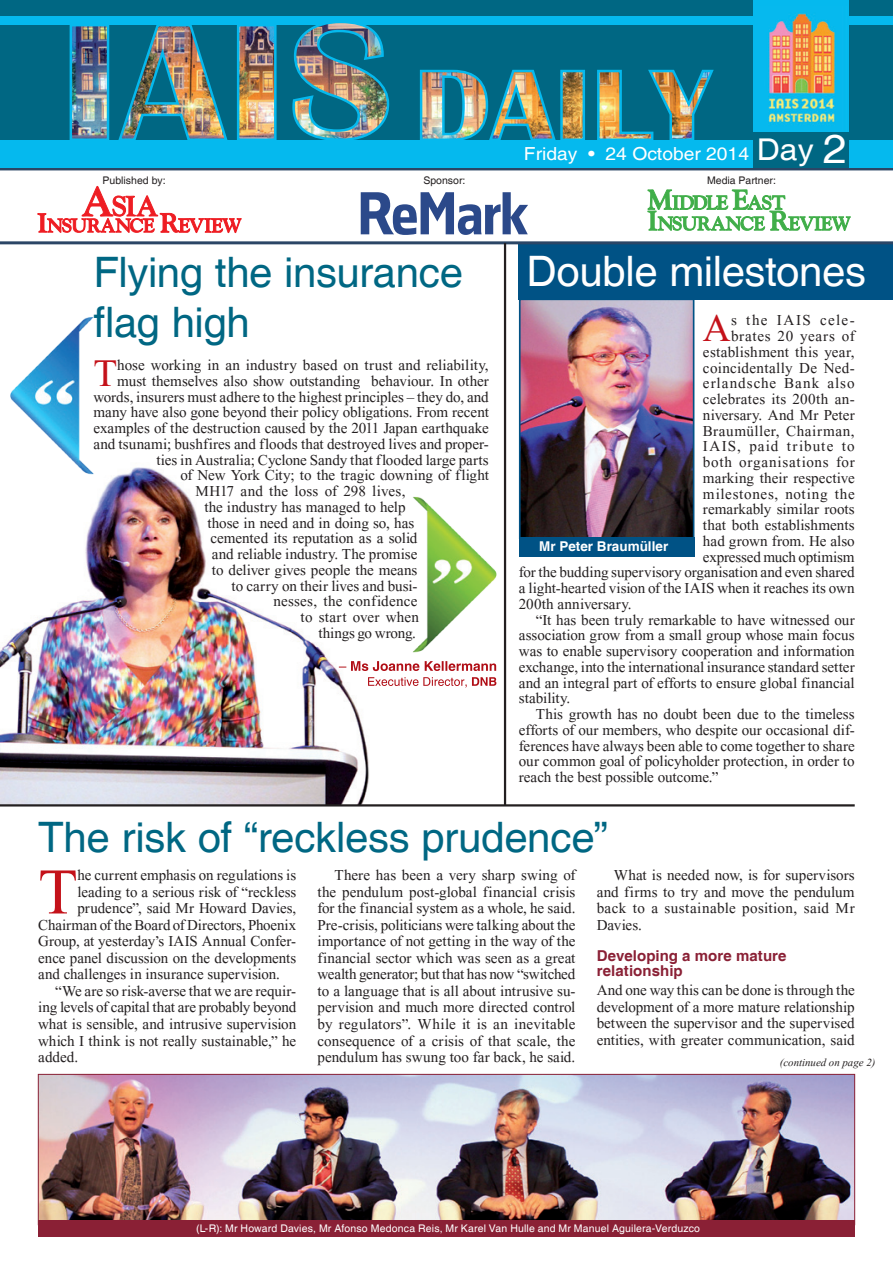
<style>
.page{position:relative;width:893px;height:1263px;background:#fff}
.page>*{position:absolute;margin:0;border:0;box-sizing:border-box;transform-origin:0 0}
.t1{font:80.7px "Aparajita";color:#c4121a}
.t2{font:48.3px "Aparajita";color:#c4121a}
.t3{font:42px/50.4px "Helvetica";letter-spacing:-.01em;color:#006783}
.t4{font:42px "Helvetica";letter-spacing:-.01em;color:#fff}
.t5{font:18.75px/16.5px "Aparajita";color:#231f20;text-align:justify}
.t6{font:18.75px "Aparajita";letter-spacing:.04em;color:#231f20}
.t7{font:18.75px "Aparajita";letter-spacing:.02em;color:#231f20}
.t8{font:18.75px "Aparajita";letter-spacing:.03em;color:#231f20}
.t9{font:18.75px "Aparajita";letter-spacing:.05em;color:#231f20}
.t10{font:18.75px "Aparajita";letter-spacing:.065em;color:#231f20}
.t11{font:18.75px "Aparajita";letter-spacing:.035em;color:#231f20}
.t12{font:18.75px "Aparajita";letter-spacing:.07em;color:#231f20}
.t13{font:18px "Helvetica";color:#fff;scale:1.07 1}
.t14{font:700 15px/15px "Helvetica";letter-spacing:.005em;color:#8a2035}
.t15{font:italic 13.5px "Aparajita";color:#231f20}
.t16{font:700 13.5px "Helvetica";color:#fff}
.t17{font:10.5px "Helvetica";letter-spacing:.015em;color:#fff}
.t18{font:10.5px "Helvetica";color:#231f20}
.s1{font-size:30px}
.s2{font-size:40.35px}
</style>
<div class="page">
<img style="left:0;top:467px;width:369px;height:337px">
<img style="left:5px;top:317px;width:93px;height:160px">
<div style="left:519px;top:243px;width:374px;height:57px;background:#005285"></div>
<div style="left:0;top:0;width:893px;height:168px;background:#006783"></div>
<div style="left:0;top:17px;width:893px;height:8px;background:#05b9ee"></div>
<hr style="left:0;top:241px;width:893px;height:3px;background:#2b4666">
<hr style="left:0;top:167px;width:893px;height:3px;background:#2b4666">
<div style="left:0;top:141px;width:893px;height:27px;background:#05b9ee"></div>
<div style="left:753px;top:0;width:96px;height:131px;background:#05b9ee"></div>
<img style="left:768px;top:13px;width:67px;height:112px">
<img style="left:68px;top:23px;width:648px;height:118px">
<div style="left:753px;top:135px;width:96px;height:33px;background:#006783"></div>
<svg style="left:38px;top:186px;width:203px;height:47px"></svg>
<svg style="left:647px;top:189px;width:204px;height:56px"></svg>
<svg style="left:361px;top:192px;width:167px;height:43px"></svg>
<img style="left:40px;top:1076px;width:813px;height:143px">
<div style="left:38px;top:1219px;width:817px;height:17px;background:#8a2035"></div>
<img style="left:522px;top:301px;width:169px;height:235px">
<div style="left:519px;top:298px;width:175px;height:241px;border:2px solid #005285"></div>
<div style="left:519px;top:537px;width:175px;height:20px;background:#005285"></div>
<hr style="left:0;top:804px;width:855px;height:2px;background:#231f20">
<svg style="left:368px;top:677px;width:128px;height:10px"></svg>
<svg style="left:339px;top:661px;width:157px;height:10px"></svg>
<hr style="left:504px;top:243px;width:2px;height:562px;background:#231f20">
<img style="left:413px;top:496px;width:84px;height:157px">
<p class="t13" style="left:524px;top:143px;width:303px">Friday • 24 October 2014 <span class="s1">Day</span> <span class="s2">2</span></p>
<p class="t18" style="left:103px;top:174px;width:65px">Published by:</p>
<p class="t18" style="left:423px;top:174px;width:44px">Sponsor:</p>
<p class="t18" style="left:707px;top:174px;width:70px">Media Partner:</p>
<h3 class="t3" style="left:93px;top:248px;width:371px">Flying the insurance flag high</h3>
<h2 class="t2" style="left:93px;top:349px;width:25px">T</h2>
<p class="t5" style="left:117px;top:359px;width:373px">hose working in an industry based on trust and reliability,</p>
<p class="t5" style="left:117px;top:374px;width:373px">must themselves also show outstanding behaviour. In other</p>
<p class="t5" style="left:93px;top:390px;width:397px">words, insurers must adhere to the highest principles – they do, and</p>
<p class="t5" style="left:93px;top:406px;width:397px">many have also gone beyond their policy obligations. From recent</p>
<p class="t5" style="left:93px;top:422px;width:397px">examples of the destruction caused by the 2011 Japan earthquake</p>
<p class="t5" style="left:93px;top:437px;width:397px">and tsunami; bushfires and floods that destroyed lives and proper-</p>
<p class="t5" style="left:156px;top:453px;width:334px">ties in Australia; Cyclone Sandy that flooded large parts</p>
<p class="t5" style="left:180px;top:469px;width:310px">of New York City; to the tragic downing of flight</p>
<p class="t5" style="left:195px;top:485px;width:212px">MH17 and the loss of 298 lives,</p>
<p class="t5" style="left:204px;top:500px;width:203px">the industry has managed to help</p>
<p class="t5" style="left:207px;top:516px;width:209px">those in need and in doing so, has</p>
<p class="t5" style="left:210px;top:532px;width:209px">cemented its reputation as a solid</p>
<p class="t5" style="left:212px;top:548px;width:207px">and reliable industry. The promise</p>
<p class="t5" style="left:212px;top:563px;width:207px">to deliver gives people the means</p>
<p class="t5" style="left:231px;top:579px;width:188px">to carry on their lives and busi-</p>
<p class="t5" style="left:273px;top:595px;width:145px">nesses, the confidence</p>
<p class="t7" style="left:300px;top:608px;width:120px">to start over when</p>
<p class="t5" style="left:318px;top:626px;width:99px">things go wrong.</p>
<h3 class="t4" style="left:526px;top:247px;width:341px">Double milestones</h3>
<h2 class="t2" style="left:703px;top:304px;width:30px">A</h2>
<p class="t12" style="left:731px;top:311px;width:125px">s the IAIS cele-</p>
<p class="t11" style="left:731px;top:327px;width:125px">brates 20 years of</p>
<p class="t5" style="left:703px;top:345px;width:153px">establishment this year,</p>
<p class="t7" style="left:703px;top:358px;width:153px">coincidentally De Ned-</p>
<p class="t9" style="left:703px;top:374px;width:153px">erlandsche Bank also</p>
<p class="t5" style="left:703px;top:393px;width:153px">celebrates its 200th an-</p>
<p class="t5" style="left:703px;top:408px;width:153px">niversary. And Mr Peter</p>
<p class="t8" style="left:703px;top:421px;width:153px">Braumüller, Chairman,</p>
<p class="t10" style="left:703px;top:437px;width:153px">IAIS, paid tribute to</p>
<p class="t6" style="left:703px;top:453px;width:153px">both organisations for</p>
<p class="t5" style="left:703px;top:471px;width:153px">marking their respective</p>
<p class="t6" style="left:703px;top:484px;width:153px">milestones, noting the</p>
<p class="t5" style="left:703px;top:503px;width:153px">remarkably similar roots</p>
<p class="t5" style="left:703px;top:519px;width:153px">that both establishments</p>
<p class="t5" style="left:703px;top:534px;width:153px">had grown from. He also</p>
<p class="t5" style="left:703px;top:550px;width:153px">expressed much optimism</p>
<p class="t5" style="left:519px;top:566px;width:337px">for the budding supervisory organisation and even shared</p>
<p class="t5" style="left:519px;top:582px;width:337px">a light-hearted vision of the IAIS when it reaches its own</p>
<p class="t5" style="left:519px;top:597px;width:114px">200th anniversary.</p>
<p class="t5" style="left:536px;top:613px;width:320px">“It has been truly remarkable to have witnessed our</p>
<p class="t5" style="left:519px;top:629px;width:337px">association grow from a small group whose main focus</p>
<p class="t5" style="left:519px;top:645px;width:337px">was to enable supervisory cooperation and information</p>
<p class="t5" style="left:519px;top:660px;width:337px">exchange, into the international insurance standard setter</p>
<p class="t5" style="left:519px;top:676px;width:337px">and an integral part of efforts to ensure global financial</p>
<p class="t5" style="left:519px;top:692px;width:53px">stability.</p>
<p class="t5" style="left:536px;top:708px;width:320px">This growth has no doubt been due to the timeless</p>
<p class="t5" style="left:519px;top:723px;width:337px">efforts of our members, who despite our occasional dif-</p>
<p class="t5" style="left:519px;top:739px;width:337px">ferences have always been able to come together to share</p>
<p class="t5" style="left:519px;top:755px;width:337px">our common goal of policyholder protection, in order to</p>
<p class="t5" style="left:519px;top:771px;width:201px">reach the best possible outcome.”</p>
<p class="t16" style="left:539px;top:538px;width:131px">Mr Peter Braumüller</p>
<h3 class="t3" style="left:38px;top:814px;width:571px">The risk of “reckless prudence”</h3>
<h1 class="t1" style="left:38px;top:852px;width:41px">T</h1>
<p class="t5" style="left:78px;top:869px;width:220px">he current emphasis on regulations is</p>
<p class="t5" style="left:78px;top:886px;width:220px">leading to a serious risk of “reckless</p>
<p class="t5" style="left:78px;top:902px;width:220px">prudence”, said Mr Howard Davies,</p>
<p class="t5" style="left:38px;top:919px;width:259px">Chairman of the Board of Directors, Phoenix</p>
<p class="t5" style="left:38px;top:935px;width:259px">Group, at yesterday’s IAIS Annual Confer-</p>
<p class="t5" style="left:38px;top:952px;width:259px">ence panel discussion on the developments</p>
<p class="t5" style="left:38px;top:968px;width:243px">and challenges in insurance supervision.</p>
<p class="t5" style="left:55px;top:985px;width:242px">“We are so risk-averse that we are requir-</p>
<p class="t5" style="left:38px;top:1001px;width:259px">ing levels of capital that are probably beyond</p>
<p class="t5" style="left:38px;top:1018px;width:259px">what is sensible, and intrusive supervision</p>
<p class="t5" style="left:38px;top:1034px;width:259px">which I think is not really sustainable,” he</p>
<p class="t5" style="left:38px;top:1051px;width:41px">added.</p>
<p class="t5" style="left:317px;top:869px;width:259px;text-indent:17px">There has been a very sharp swing of the pendulum post-global financial crisis for the financial system as a whole, he said.<br>Pre-crisis, politicians were talking about the importance of not getting in the way of the financial sector which was seen as a great wealth generator; but that has now “switched to a language that is all about intrusive su&shy;pervision and much more directed control by regulators”. While it is an inevitable consequence of a crisis of that scale, the pendulum has swung too far back, he said.</p>
<p class="t5" style="left:597px;top:869px;width:259px;text-indent:17px">What is needed now, is for supervisors and firms to try and move the pendulum back to a sustainable position, said Mr Davies.</p>
<p class="t14" style="left:597px;top:949px;width:191px">Developing a more mature relationship</p>
<p class="t5" style="left:597px;top:984px;width:259px">And one way this can be done is through the development of a more mature relationship between the supervisor and the supervised entities, with greater communication, said</p>
<p class="t15" style="left:780px;top:1056px;width:97px">(continued on page 2)</p>
<p class="t17" style="left:196px;top:1222px;width:505px">(L-R): Mr Howard Davies, Mr Afonso Medonca Reis, Mr Karel Van Hulle and Mr Manuel Aguilera-Verduzco</p>
</div>
